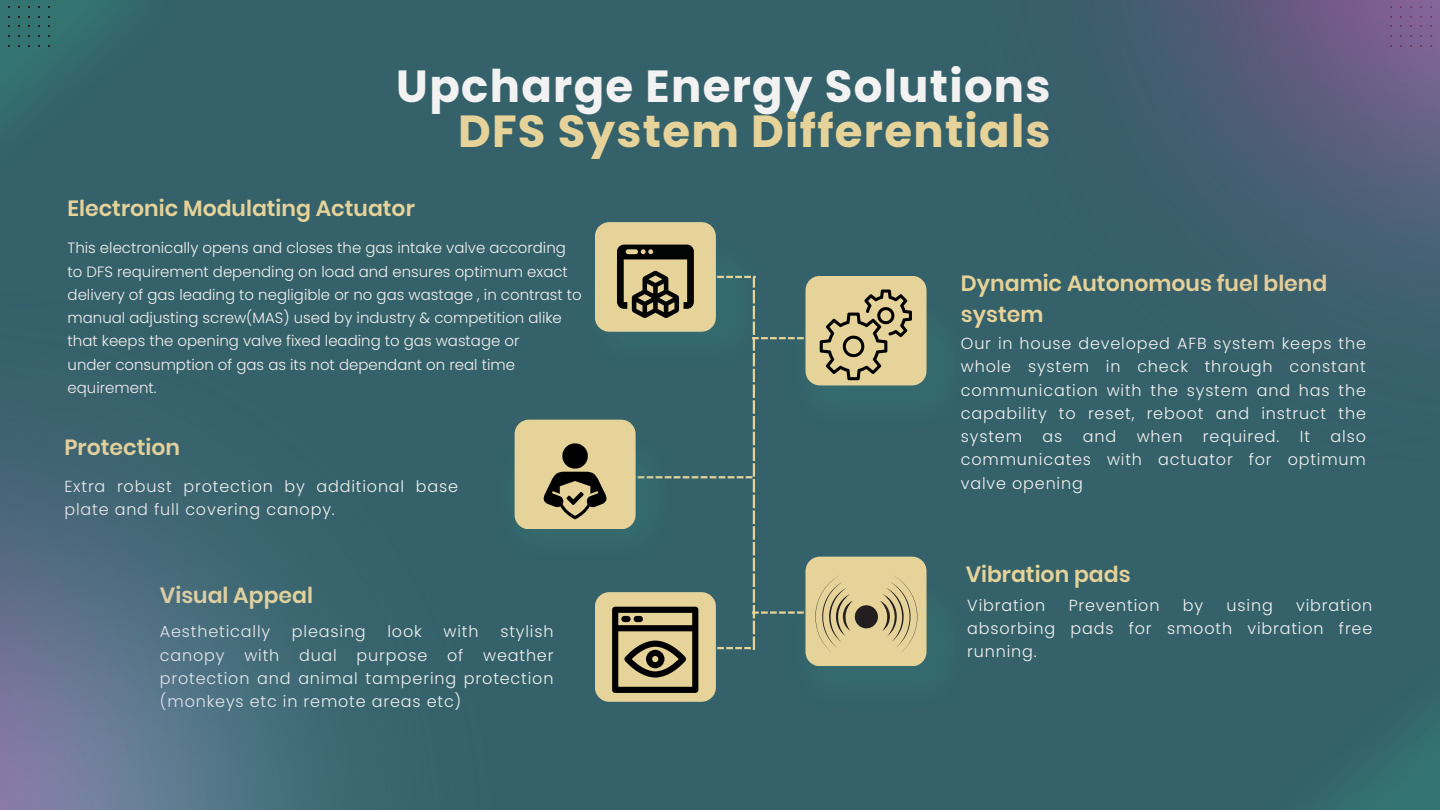
<style>
.page{position:relative;width:1440px;height:810px;background:#35616a}
.page>*{position:absolute;margin:0;border:0;box-sizing:border-box;transform-origin:0 0}
.t1{font:700 45px/45.8px "Poppins";letter-spacing:.03em;color:#f2f2f2;text-align:right}
.t2{font:600 22px/30.8px "Poppins";color:#e6d399}
.t3{font:300 16px/23.2px "Poppins";letter-spacing:.05em;color:#f2f2f2;text-align:justify}
.t4{font:300 14.9px/23.2px "Poppins";color:#f2f2f2}
.s1{color:#e6d399}
</style>
<div class="page">
<img style="left:0;top:0;width:126px;height:118px">
<img style="left:1329px;top:714px;width:111px;height:96px">
<img style="left:514px;top:425px;width:9px;height:103px">
<div style="left:595px;top:222px;width:121px;height:110px;background:#e6d399;border-radius:14px"></div>
<div style="left:806px;top:276px;width:121px;height:109px;background:#e6d399;border-radius:14px"></div>
<div style="left:515px;top:420px;width:121px;height:109px;background:#e6d399;border-radius:14px"></div>
<div style="left:595px;top:592px;width:121px;height:110px;background:#e6d399;border-radius:14px"></div>
<div style="left:806px;top:557px;width:121px;height:109px;background:#e6d399;border-radius:14px"></div>
<svg style="left:543px;top:245px;width:374px;height:448px"></svg>
<img style="left:0;top:442px;width:334px;height:368px">
<img style="left:1107px;top:0;width:333px;height:301px">
<p class="t1" style="left:396px;top:63px;width:656px">Upcharge Energy Solutions<br><span class="s1">DFS System Differentials</span></p>
<p class="t2" style="left:68px;top:193px;width:349px">Electronic Modulating Actuator</p>
<p class="t4" style="left:68px;top:237px;width:516px">This electronically opens and closes the gas intake valve according to DFS requirement depending on load and ensures optimum exact delivery of gas leading to negligible or no gas wastage , in contrast to manual adjusting screw(MAS) used by industry &amp; competition alike that keeps the opening valve fixed leading to gas wastage or</p>
<p class="t4" style="left:68px;top:353px;width:449px">under consumption of gas as its not dependant on real time</p>
<p class="t4" style="left:68px;top:376px;width:91px">equirement.</p>
<p class="t2" style="left:64px;top:432px;width:117px">Protection</p>
<p class="t3" style="left:64px;top:475px;width:395px">Extra robust protection by additional base plate and full covering canopy.</p>
<p class="t2" style="left:160px;top:580px;width:155px">Visual Appeal</p>
<p class="t3" style="left:160px;top:620px;width:112px">Aesthetically</p>
<p class="t3" style="left:292px;top:620px;width:75px">pleasing</p>
<p class="t3" style="left:388px;top:620px;width:36px">look</p>
<p class="t3" style="left:444px;top:620px;width:37px">with</p>
<p class="t3" style="left:160px;top:620px;width:395px;text-indent:340px">stylish canopy with dual purpose of weather protection and animal tampering protection (monkeys etc in remote areas etc)</p>
<h1 class="t2" style="left:961px;top:268px;width:368px">Dynamic Autonomous fuel blend system</h1>
<p class="t3" style="left:961px;top:332px;width:407px">Our in house developed AFB system keeps the whole system in check through constant communication with the system and has the capability to reset, reboot and instruct the system</p>
<p class="t3" style="left:1043px;top:425px;width:21px">as</p>
<p class="t3" style="left:1083px;top:425px;width:35px">and</p>
<p class="t3" style="left:1137px;top:425px;width:47px">when</p>
<p class="t3" style="left:1203px;top:425px;width:78px">required.</p>
<p class="t3" style="left:1300px;top:425px;width:12px">It</p>
<p class="t3" style="left:961px;top:425px;width:407px;text-indent:370px">also communicates with actuator for optimum valve opening</p>
<p class="t2" style="left:966px;top:559px;width:166px">Vibration pads</p>
<p class="t3" style="left:967px;top:593px;width:79px">Vibration</p>
<p class="t3" style="left:1069px;top:593px;width:92px">Prevention</p>
<p class="t3" style="left:1183px;top:593px;width:22px">by</p>
<p class="t3" style="left:1227px;top:593px;width:48px">using</p>
<p class="t3" style="left:967px;top:593px;width:407px;text-indent:329px">vibration absorbing pads for smooth vibration free running.</p>
</div>
